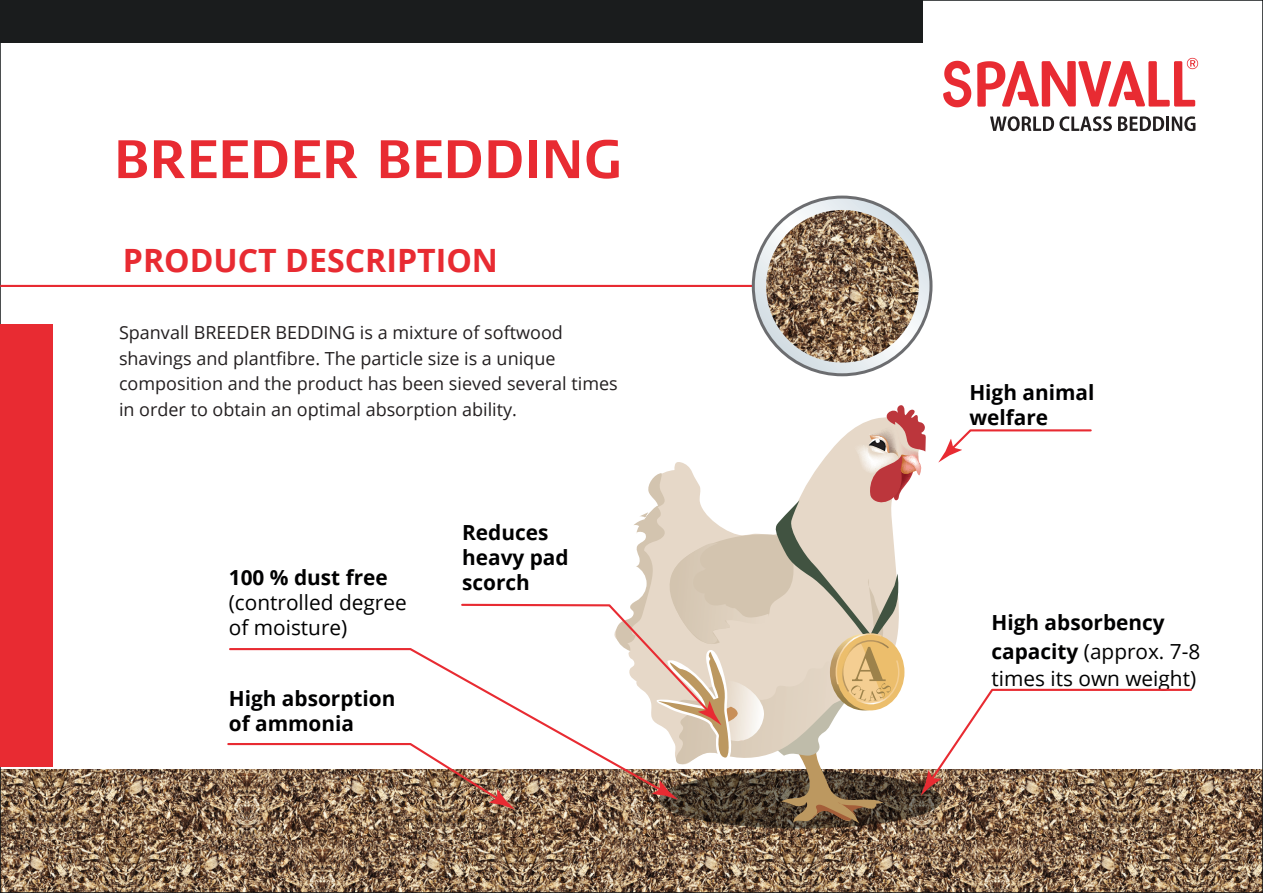
<style>
.page{position:relative;width:1263px;height:893px;background:#fff}
.page>*{position:absolute;margin:0;border:0;box-sizing:border-box;transform-origin:0 0}
.t1{font:700 54px "Signa Normal";color:#e82b32}
.t2{font:700 32.1px "Open Sans";color:#e82b32}
.t3{font:700 20.85px/24.9px "Open Sans";color:#000001}
.t4{font:20.85px/24.9px "Open Sans";color:#000001}
.t5{font:18px/25.5px "Open Sans";color:#231f20}
.s1{font-weight:400}
</style>
<div class="page">
<img style="left:3px;top:769px;width:1257px;height:121px">
<div style="left:0;top:0;width:922px;height:43px;background:#1a1c1d"></div>
<div style="left:0;top:324px;width:52px;height:442px;background:#e82b32"></div>
<svg style="left:659px;top:771px;width:283px;height:57px"></svg>
<hr style="left:0;top:285px;width:903px;height:2px;background:#e82b32">
<svg style="left:753px;top:197px;width:178px;height:178px"></svg>
<svg style="left:990px;top:116px;width:122px;height:15px"></svg>
<svg style="left:1118px;top:116px;width:46px;height:15px"></svg>
<hr style="left:1166px;top:117px;width:3px;height:14px;background:#231f20">
<svg style="left:1172px;top:116px;width:23px;height:15px"></svg>
<svg style="left:943px;top:58px;width:255px;height:49px"></svg>
<svg style="left:226px;top:405px;width:967px;height:418px"></svg>
<img style="left:766px;top:210px;width:153px;height:153px;border-radius:76px">
<h1 class="t1" style="left:114px;top:128px;width:510px">BREEDER BEDDING</h1>
<h2 class="t2" style="left:123px;top:237px;width:377px">PRODUCT DESCRIPTION</h2>
<p class="t5" style="left:119px;top:319px;width:500px">Spanvall BREEDER BEDDING is a mixture of softwood shavings and plantfibre. The particle size is a unique composition and the product has been sieved several times in order to obtain an optimal absorption ability.</p>
<p class="t3" style="left:462px;top:519px;width:108px">Reduces heavy pad</p>
<p class="t3" style="left:229px;top:564px;width:160px">100 % dust free</p>
<p class="t3" style="left:462px;top:569px;width:69px">scorch</p>
<p class="t4" style="left:229px;top:589px;width:179px">(controlled degree of moisture)</p>
<p class="t3" style="left:229px;top:685px;width:168px">High absorption of ammonia</p>
<p class="t3" style="left:969px;top:379px;width:127px">High animal welfare</p>
<p class="t3" style="left:991px;top:607px;width:210px;line-height:29.1px">High absorbency capacity <span class="s1">(</span><span class="s1">approx.</span> <span class="s1">7-8</span></p>
<p class="t4" style="left:991px;top:665px;width:206px">times its own weight)</p>
</div>
